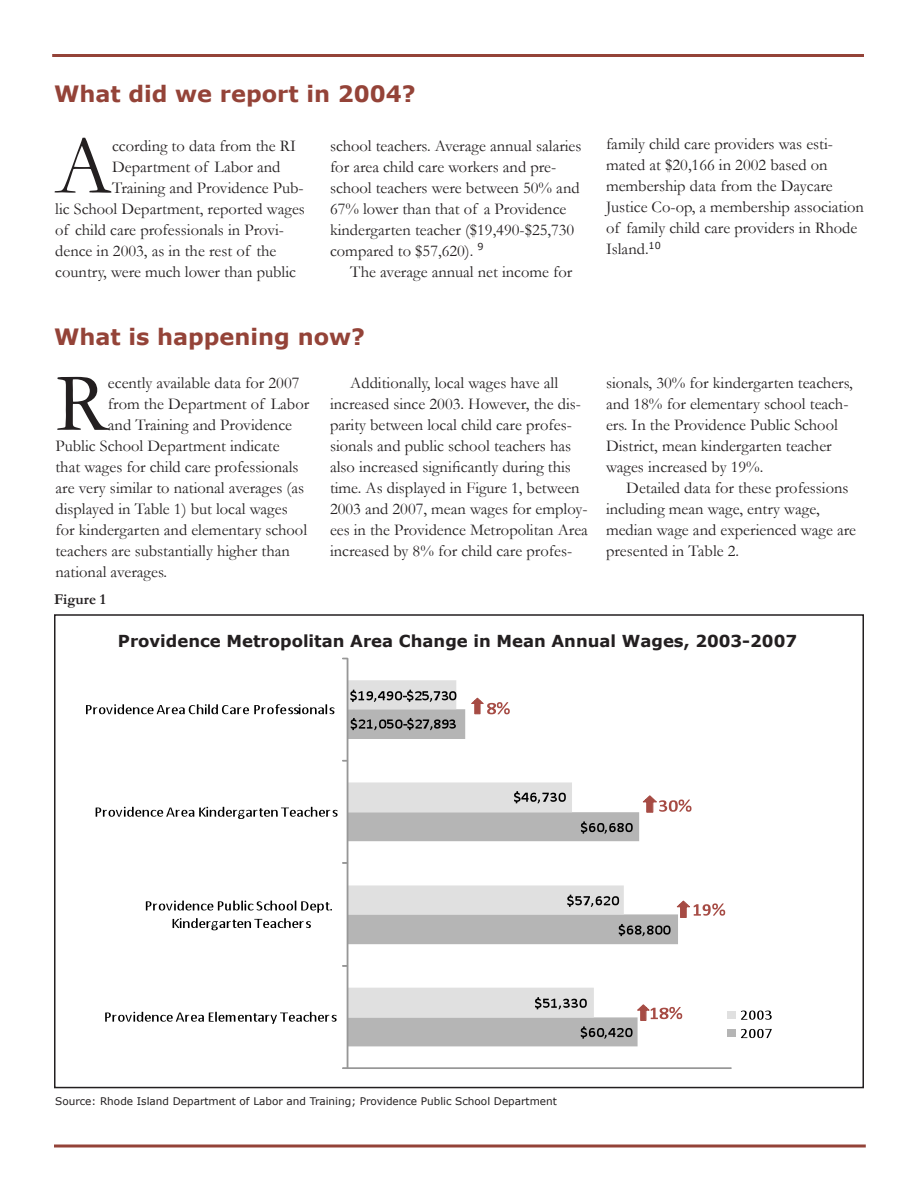
<style>
.page{position:relative;width:918px;height:1188px;background:#fff}
.page>*{position:absolute;margin:0;border:0;box-sizing:border-box;transform-origin:0 0}
.Body{font:83.85px "Garamond";color:#231f20}
.Body-2{font:700 22.5px "Verdana";color:#944338}
.Body-3{font:16.5px/21px "Garamond";color:#231f20}
.cont_to{font:700 16.5px "Verdana";color:#231f20}
.cont_to-2{font:700 15px "Garamond";color:#231f20}
.cont_to-3{font:10.5px "Verdana";color:#231f20}
</style>
<div class="page">
<svg style="left:54px;top:1144px;width:812px;height:4px;background:#ae7169"></svg>
<hr style="left:52px;top:54px;width:812px;height:3px;background:#944338">
<svg style="left:86px;top:657px;width:686px;height:412px"></svg>
<svg style="left:471px;top:698px;width:39px;height:16px"></svg>
<svg style="left:643px;top:795px;width:49px;height:17px"></svg>
<svg style="left:677px;top:901px;width:48px;height:17px"></svg>
<svg style="left:535px;top:997px;width:147px;height:42px"></svg>
<p class="Body-2" style="left:54px;top:79px;width:363px">What did we report in 2004?</p>
<p class="Body" style="left:55px;top:116px;width:58px">A</p>
<p class="Body-3" style="left:112px;top:135px;width:186px">ccording to data from the RI</p>
<p class="Body-3" style="left:330px;top:135px;width:253px">school teachers. Average annual salaries for area child care workers and pre&shy;school teachers were between 50% and 67% lower than that of a Providence kindergarten teacher ($19,490-$25,730 compared to $57,620). <sup>9</sup></p>
<p class="Body-3" style="left:350px;top:261px;width:224px">The average annual net income for</p>
<p class="Body-3" style="left:112px;top:156px;width:170px">Department of Labor and</p>
<p class="Body-3" style="left:112px;top:177px;width:193px">Training and Providence Pub-</p>
<p class="Body-3" style="left:55px;top:198px;width:251px">lic School Department, reported wages</p>
<p class="Body-3" style="left:55px;top:219px;width:230px">of child care professionals in Provi-</p>
<p class="Body-3" style="left:55px;top:240px;width:223px">dence in 2003, as in the rest of the</p>
<p class="Body-3" style="left:55px;top:261px;width:242px">country, were much lower than public</p>
<p class="Body-3" style="left:606px;top:134px;width:260px">family child care providers was esti&shy;mated at $20,166 in 2002 based on membership data from the Daycare<br>Justice Co-op, a membership association of family child care providers in Rhode<br>Island.<sup>10</sup></p>
<p class="Body-2" style="left:54px;top:322px;width:313px">What is happening now?</p>
<p class="Body" style="left:56px;top:353px;width:54px">R</p>
<p class="Body-3" style="left:108px;top:372px;width:193px">ecently available data for 2007</p>
<p class="Body-3" style="left:330px;top:372px;width:259px;text-indent:20px">Additionally, local wages have all increased since 2003. However, the dis&shy;parity between local child care profes&shy;sionals and public school teachers has also increased significantly during this time. As displayed in Figure 1, between 2003 and 2007, mean wages for employ&shy;ees in the Providence Metropolitan Area increased by 8% for child care profes-</p>
<p class="Body-3" style="left:606px;top:372px;width:248px">sionals, 30% for kindergarten teachers, and 18% for elementary school teach&shy;ers. In the Providence Public School District, mean kindergarten teacher wages increased by 19%.</p>
<p class="Body-3" style="left:108px;top:393px;width:203px">from the Department of Labor</p>
<p class="Body-3" style="left:108px;top:414px;width:186px">and Training and Providence</p>
<p class="Body-3" style="left:56px;top:435px;width:226px">Public School Department indicate</p>
<p class="Body-3" style="left:56px;top:456px;width:245px">that wages for child care professionals</p>
<p class="Body-3" style="left:56px;top:477px;width:250px">are very similar to national averages (as</p>
<p class="Body-3" style="left:56px;top:498px;width:234px">displayed in Table 1) but local wages</p>
<p class="Body-3" style="left:56px;top:519px;width:253px">for kindergarten and elementary school</p>
<p class="Body-3" style="left:56px;top:540px;width:236px">teachers are substantially higher than</p>
<p class="Body-3" style="left:56px;top:561px;width:113px">national averages.</p>
<p class="cont_to-2" style="left:54px;top:590px;width:53px">Figure 1</p>
<p class="cont_to" style="left:118px;top:631px;width:681px">Providence Metropolitan Area Change in Mean Annual Wages, 2003-2007</p>
<p class="Body-3" style="left:606px;top:477px;width:252px;text-indent:20px">Detailed data for these professions including mean wage, entry wage, median wage and experienced wage are presented in Table 2.</p>
<p class="cont_to-3" style="left:55px;top:1094px;width:503px">Source: Rhode Island Department of Labor and Training; Providence Public School Department</p>
</div>
